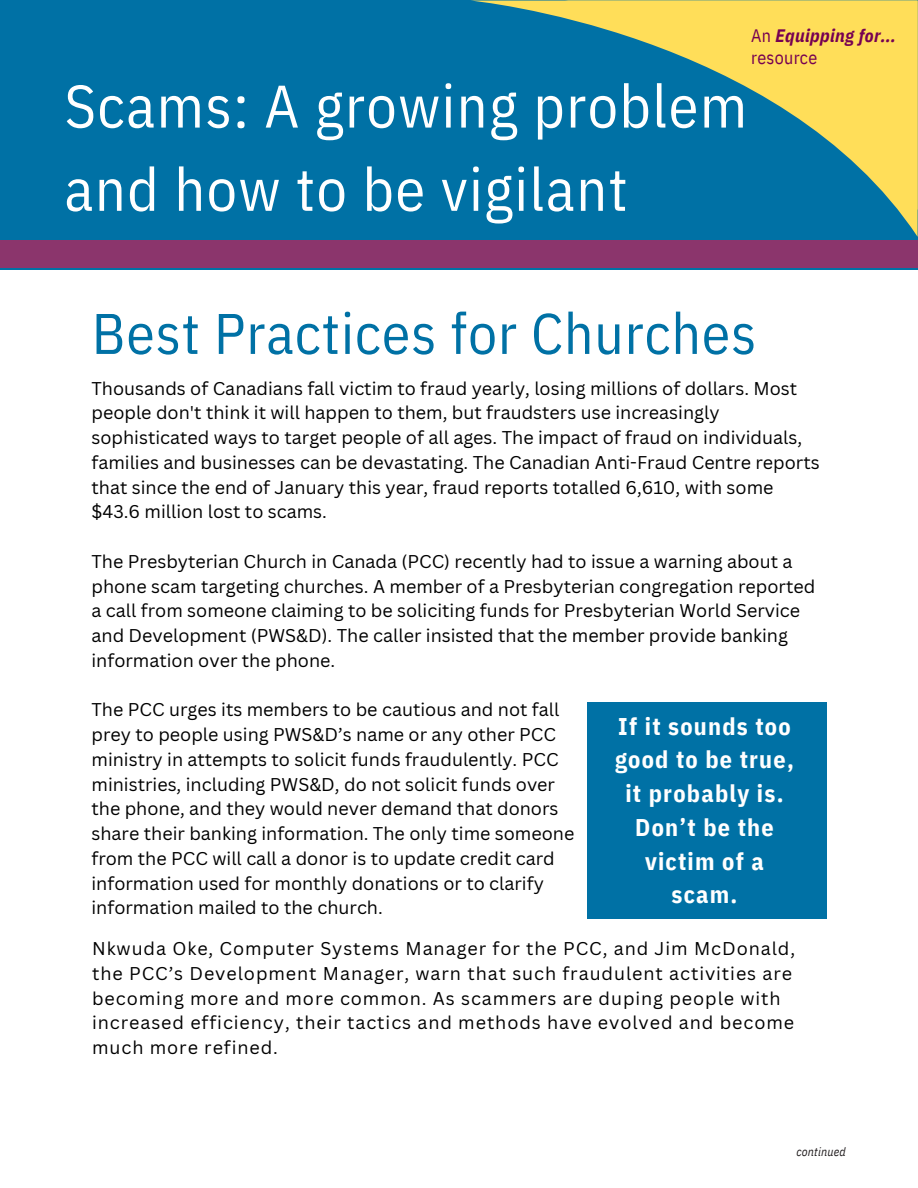
<style>
.page{position:relative;width:918px;height:1188px;background:#fff}
.page>*{position:absolute;margin:0;border:0;box-sizing:border-box;transform-origin:0 0}
.t1{font:60px/83.2px "IBM Plex Sans Cond";letter-spacing:.025em;color:#fff}
.t2{font:57.15px "IBM Plex Sans Cond";letter-spacing:.015em;color:#0071a5}
.t3{font:700 24.15px/33.8px "IBM Plex Sans Cond";letter-spacing:.05em;color:#fff;text-align:center}
.t4{font:18px/24.8px "Canva Sans";color:#000}
.t5{font:18px/24.8px "Canva Sans";letter-spacing:.05em;color:#000}
.t6{font:italic 700 18px "IBM Plex Sans Cond";letter-spacing:.015em;color:#760052}
.t7{font:18px "IBM Plex Sans Cond";letter-spacing:.015em;color:#760052}
.t8{font:italic 12px "IBM Plex Sans Cond";letter-spacing:.015em;color:#231f20}
.s1{font-weight:400;font-style:normal}
</style>
<div class="page">
<div style="left:0;top:0;width:918px;height:270px;background:#0071a5"></div>
<div style="left:587px;top:702px;width:239px;height:216px;background:#0071a5"></div>
<svg style="left:475px;top:1px;width:443px;height:236px"></svg>
<svg style="left:565px;top:1px;width:353px;height:209px"></svg>
<div style="left:0;top:240px;width:917px;height:28px;background:#8b356c"></div>
<p class="t1" style="left:64px;top:63px;width:684px">Scams: A growing problem and how to be vigilant</p>
<p class="t6" style="left:751px;top:23px;width:147px"><span class="s1">An</span> Equipping for…</p>
<p class="t7" style="left:751px;top:46px;width:68px">resource</p>
<p class="t2" style="left:92px;top:295px;width:666px">Best Practices for Churches</p>
<p class="t4" style="left:92px;top:375px;width:730px">Thousands of Canadians fall victim to fraud yearly, losing millions of dollars. Most people don't think it will happen to them, but fraudsters use increasingly sophisticated ways to target people of all ages. The impact of fraud on individuals, families and businesses can be devastating. The Canadian Anti-Fraud Centre reports that since the end of January this year, fraud reports totalled 6,610, with some $43.6 million lost to scams.</p>
<p class="t4" style="left:92px;top:549px;width:725px">The Presbyterian Church in Canada (PCC) recently had to issue a warning about a phone scam targeting churches. A member of a Presbyterian congregation reported a call from someone claiming to be soliciting funds for Presbyterian World Service and Development (PWS&amp;D). The caller insisted that the member provide banking information over the phone.</p>
<p class="t4" style="left:92px;top:697px;width:469px">The PCC urges its members to be cautious and not fall</p>
<p class="t4" style="left:92px;top:722px;width:466px">prey to people using PWS&amp;D’s name or any other PCC</p>
<p class="t4" style="left:92px;top:747px;width:469px">ministry in attempts to solicit funds fraudulently. PCC</p>
<p class="t4" style="left:92px;top:771px;width:465px">ministries, including PWS&amp;D, do not solicit funds over</p>
<p class="t4" style="left:92px;top:796px;width:469px">the phone, and they would never demand that donors</p>
<p class="t4" style="left:92px;top:821px;width:484px">share their banking information. The only time someone</p>
<p class="t4" style="left:92px;top:846px;width:465px">from the PCC will call a donor is to update credit card</p>
<p class="t4" style="left:92px;top:870px;width:454px">information used for monthly donations or to clarify</p>
<p class="t4" style="left:92px;top:895px;width:293px">information mailed to the church.</p>
<p class="t3" style="left:615px;top:709px;width:180px">If it sounds too good to be true, it probably is.<br>Don’t be the victim of a scam.</p>
<p class="t5" style="left:92px;top:936px;width:705px">Nkwuda Oke, Computer Systems Manager for the PCC, and Jim McDonald, the PCC’s Development Manager, warn that such fraudulent activities are becoming more and more common. As scammers are duping people with increased efficiency, their tactics and methods have evolved and become much more refined.</p>
<p class="t8" style="left:796px;top:1144px;width:51px">continued</p>
</div>
